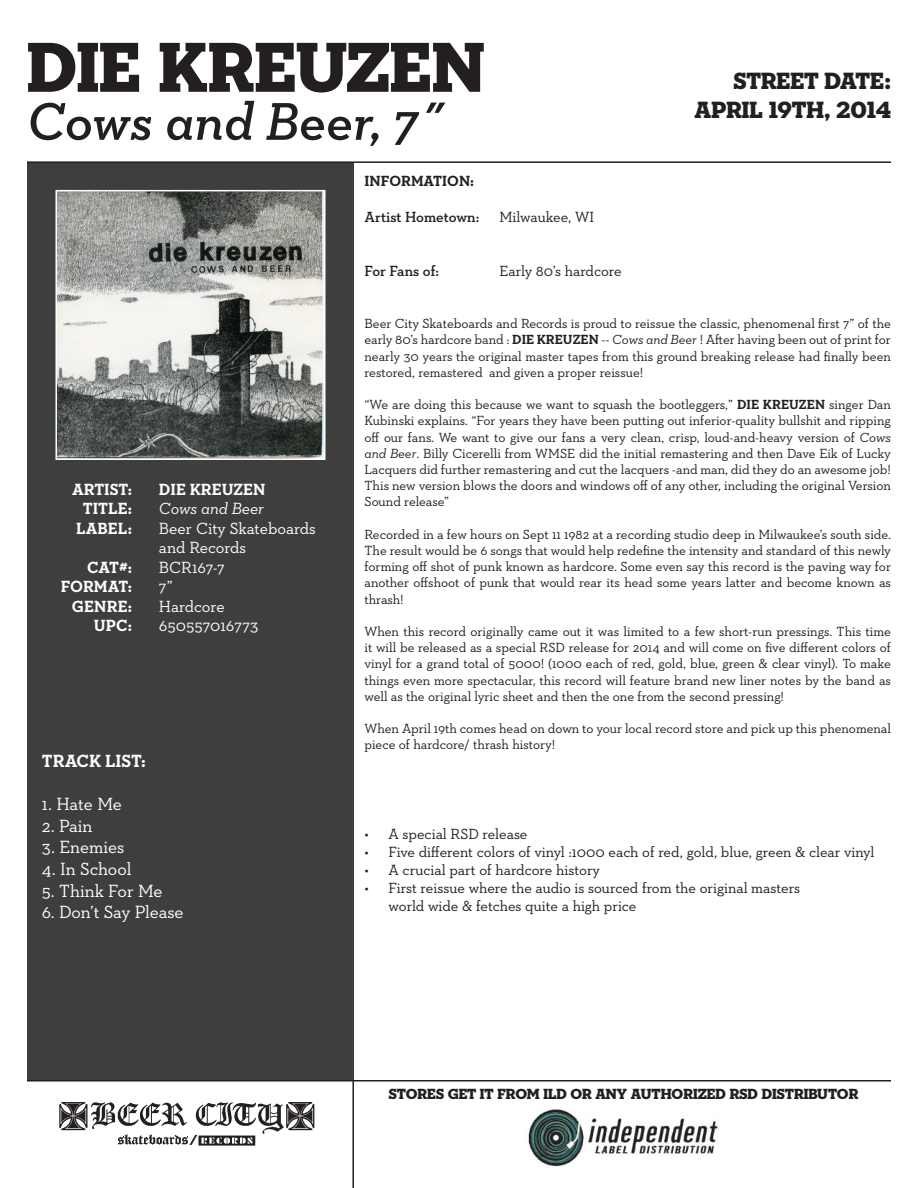
<style>
.page{position:relative;width:918px;height:1188px;background:#fff}
.page>*{position:absolute;margin:0;border:0;box-sizing:border-box;transform-origin:0 0}
.t1{font:72px "Neutraface Slab Display Titling";color:#231f20}
.t2{font:italic 600 54px "Neutraface Slab Text";color:#231f20}
.t3{font:24px "Neutraface Slab Display Titling";color:#231f20}
.t4{font:18px "Neutraface Slab Text";letter-spacing:-.005em;color:#fff}
.t5{font:700 18px "Neutraface Slab Text";color:#fff}
.t6{font:16.5px "Neutraface Slab Text";letter-spacing:-.005em;color:#fff}
.t7{font:700 16.5px "Neutraface Slab Text";color:#fff}
.t8{font:italic 16.5px "Neutraface Slab Text";color:#fff}
.t9{font:15px "Neutraface Slab Text";letter-spacing:-.005em;color:#231f20}
.t10{font:15px "Neutraface Slab Display Titling";letter-spacing:-.005em;color:#231f20}
.t11{font:600 15px "Neutraface Slab Text";color:#231f20}
.t12{font:700 15px "Neutraface Slab Text";color:#231f20}
.t13{font:13.5px/16.2px "Neutraface Slab Text";letter-spacing:-.005em;color:#231f20;text-align:justify}
.s1{font-weight:700}
.s2{font-style:italic}
</style>
<div class="page">
<div style="left:27px;top:163px;width:326px;height:917px;background:#3e3e3f"></div>
<img style="left:58px;top:193px;width:264px;height:264px">
<div style="left:55px;top:190px;width:270px;height:270px;border:2px solid #fff"></div>
<hr style="left:27px;top:161px;width:864px;height:2px;background:#231f20">
<hr style="left:27px;top:1080px;width:864px;height:2px;background:#231f20">
<img style="left:59px;top:1102px;width:256px;height:44px">
<hr style="left:352px;top:1080px;width:2px;height:108px;background:#231f20">
<img style="left:528px;top:1109px;width:190px;height:58px">
<p class="t1" style="left:27px;top:22px;width:459px">DIE KREUZEN</p>
<p class="t2" style="left:27px;top:88px;width:419px">Cows and Beer, 7˝</p>
<p class="t12" style="left:365px;top:171px;width:111px">INFORMATION:</p>
<p class="t11" style="left:365px;top:207px;width:116px">Artist Hometown:</p>
<p class="t9" style="left:500px;top:207px;width:96px">Milwaukee, WI</p>
<p class="t3" style="left:733px;top:66px;width:159px">STREET DATE:</p>
<p class="t3" style="left:695px;top:95px;width:198px">APRIL 19TH, 2014</p>
<p class="t7" style="left:72px;top:479px;width:61px">ARTIST:</p>
<p class="t7" style="left:159px;top:479px;width:108px">DIE KREUZEN</p>
<p class="t7" style="left:83px;top:498px;width:51px">TITLE:</p>
<p class="t8" style="left:159px;top:498px;width:107px">Cows and Beer</p>
<p class="t7" style="left:76px;top:518px;width:57px">LABEL:</p>
<p class="t6" style="left:159px;top:518px;width:158px">Beer City Skateboards</p>
<p class="t6" style="left:159px;top:537px;width:89px">and Records</p>
<p class="t7" style="left:87px;top:557px;width:46px">CAT#:</p>
<p class="t6" style="left:159px;top:557px;width:67px">BCR167-7</p>
<p class="t7" style="left:61px;top:576px;width:73px">FORMAT:</p>
<p class="t6" style="left:159px;top:576px;width:15px">7”</p>
<p class="t7" style="left:72px;top:596px;width:62px">GENRE:</p>
<p class="t6" style="left:159px;top:596px;width:67px">Hardcore</p>
<p class="t7" style="left:94px;top:615px;width:40px">UPC:</p>
<p class="t6" style="left:159px;top:615px;width:101px">650557016773</p>
<p class="t5" style="left:42px;top:749px;width:105px">TRACK LIST:</p>
<p class="t4" style="left:42px;top:793px;width:81px">1. Hate Me</p>
<p class="t4" style="left:42px;top:814px;width:52px">2. Pain</p>
<p class="t4" style="left:42px;top:836px;width:84px">3. Enemies</p>
<p class="t4" style="left:42px;top:858px;width:91px">4. In School</p>
<p class="t4" style="left:42px;top:879px;width:122px">5. Think For Me</p>
<p class="t4" style="left:42px;top:901px;width:143px">6. Don’t Say Please</p>
<p class="t11" style="left:365px;top:261px;width:76px">For Fans of:</p>
<p class="t9" style="left:500px;top:261px;width:124px">Early 80’s hardcore</p>
<p class="t13" style="left:365px;top:315px;width:528px">Beer City Skateboards and Records is proud to reissue the classic, phenomenal first 7” of the early 80’s hardcore band : <span class="s1">DIE KREUZEN</span> -- <span class="s2">Cows and Beer</span> ! After having been out of print for nearly 30 years the original master tapes from this ground breaking release had finally been restored, remastered and given a proper reissue!</p>
<p class="t13" style="left:365px;top:396px;width:528px">“We are doing this because we want to squash the bootleggers,” <span class="s1">DIE KREUZEN</span> singer Dan Kubinski explains. “For years they have been putting out inferior-quality bullshit and ripping off our fans. We want to give our fans a very clean, crisp, loud-and-heavy version of <span class="s2">Cows and Beer</span>. Billy Cicerelli from WMSE did the initial remastering and then Dave Eik of Lucky Lacquers did further remastering and cut the lacquers -and man, did they do an awesome job!<br>This new version blows the doors and windows off of any other, including the original Version Sound release”</p>
<p class="t13" style="left:365px;top:526px;width:528px">Recorded in a few hours on Sept 11 1982 at a recording studio deep in Milwaukee’s south side.<br>The result would be 6 songs that would help redefine the intensity and standard of this newly forming off shot of punk known as hardcore. Some even say this record is the paving way for another offshoot of punk that would rear its head some years latter and become known as thrash!</p>
<p class="t13" style="left:365px;top:623px;width:528px">When this record originally came out it was limited to a few short-run pressings. This time it will be released as a special RSD release for 2014 and will come on five different colors of vinyl for a grand total of 5000! (1000 each of red, gold, blue, green &amp; clear vinyl). To make things even more spectacular, this record will feature brand new liner notes by the band as well as the original lyric sheet and then the one from the second pressing!</p>
<p class="t13" style="left:365px;top:720px;width:528px">When April 19th comes head on down to your local record store and pick up this phenomenal piece of hardcore/ thrash history!</p>
<p class="t9" style="left:365px;top:825px;width:165px">• A special RSD release</p>
<p class="t9" style="left:365px;top:843px;width:511px">• Five different colors of vinyl :1000 each of red, gold, blue, green &amp; clear vinyl</p>
<p class="t9" style="left:365px;top:861px;width:237px">• A crucial part of hardcore history</p>
<p class="t9" style="left:365px;top:879px;width:437px">• First reissue where the audio is sourced from the original masters</p>
<p class="t9" style="left:389px;top:897px;width:250px">world wide &amp; fetches quite a high price</p>
<p class="t10" style="left:389px;top:1084px;width:471px">STORES GET IT FROM ILD OR ANY AUTHORIZED RSD DISTRIBUTOR</p>
</div>
